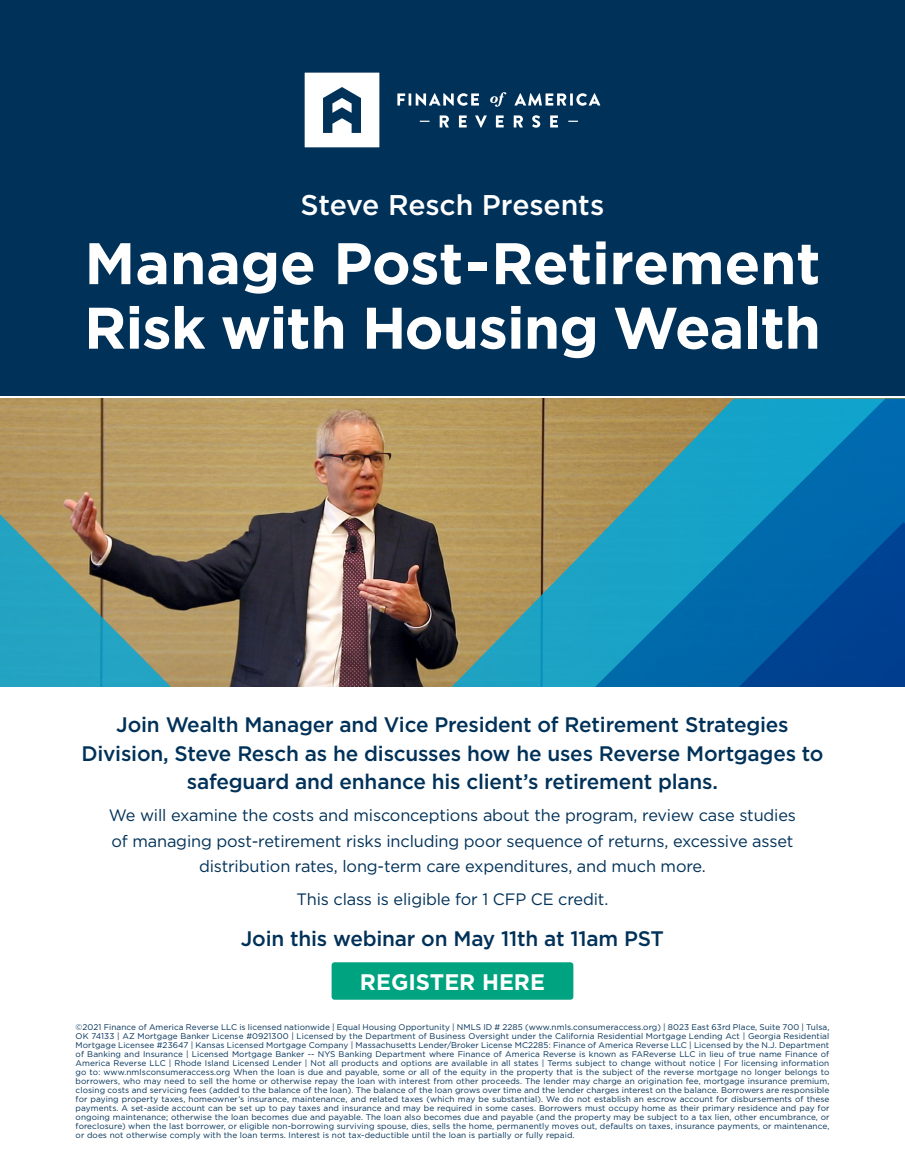
<style>
.page{position:relative;width:905px;height:1175px;background:#fff}
.page>*{position:absolute;margin:0;border:0;box-sizing:border-box;transform-origin:0 0}
.t1{font:700 58.5px/64.5px "Gotham";letter-spacing:-.01em;color:#fff}
.t2{font:500 28.5px "Gotham";letter-spacing:-.005em;color:#fff}
.t3{font:700 22.5px "Gotham";color:#fff}
.t4{font:500 21px/28.5px "Gotham";letter-spacing:-.01em;color:#003158;text-align:center}
.t5{font:16.5px/25.5px "Gotham";letter-spacing:-.01em;color:#003158;text-align:center}
.t6{font:8.25px/9px "Gotham";letter-spacing:.01em;color:#003158;text-align:justify}
</style>
<div class="page">
<img style="left:0;top:399px;width:445px;height:288px">
<div style="left:0;top:0;width:904px;height:396px;background:#003158"></div>
<svg style="left:304px;top:73px;width:75px;height:74px"></svg>
<svg style="left:397px;top:93px;width:82px;height:13px"></svg>
<svg style="left:514px;top:93px;width:86px;height:13px"></svg>
<svg style="left:490px;top:92px;width:16px;height:15px"></svg>
<svg style="left:439px;top:115px;width:10px;height:12px"></svg>
<svg style="left:459px;top:115px;width:7px;height:12px"></svg>
<svg style="left:475px;top:115px;width:12px;height:13px"></svg>
<svg style="left:496px;top:115px;width:7px;height:12px"></svg>
<svg style="left:513px;top:115px;width:10px;height:12px"></svg>
<svg style="left:532px;top:115px;width:8px;height:13px"></svg>
<svg style="left:550px;top:115px;width:8px;height:12px"></svg>
<div style="left:331px;top:962px;width:242px;height:37px;background:#00a37f;border-radius:3px"></div>
<svg style="left:445px;top:399px;width:143px;height:288px;background:#8d9671"></svg>
<svg style="left:588px;top:399px;width:316px;height:288px;background:#1c7ba7"></svg>
<svg style="left:0;top:514px;width:177px;height:173px;background:#5c8d88"></svg>
<p class="t2" style="left:300px;top:186px;width:305px">Steve Resch Presents</p>
<p class="t1" style="left:84px;top:231px;width:738px">Manage Post-Retirement<br>Risk with Housing Wealth</p>
<p class="t4" style="left:81px;top:710px;width:743px">Join Wealth Manager and Vice President of Retirement Strategies<br>Division, Steve Resch as he discusses how he uses Reverse Mortgages to safeguard and enhance his client’s retirement plans.</p>
<p class="t5" style="left:109px;top:802px;width:688px">We will examine the costs and misconceptions about the program, review case studies of managing post-retirement risks including poor sequence of returns, excessive asset distribution rates, long-term care expenditures, and much more.</p>
<p class="t5" style="left:296px;top:885px;width:313px">This class is eligible for 1 CFP CE credit.</p>
<p class="t4" style="left:241px;top:924px;width:424px">Join this webinar on May 11th at 11am PST</p>
<p class="t3" style="left:360px;top:967px;width:186px">REGISTER HERE</p>
<p class="t6" style="left:76px;top:1022px;width:755px">©2021 Finance of America Reverse LLC is licensed nationwide | Equal Housing Opportunity | NMLS ID # 2285 (www.nmls.consumeraccess.org) | 8023 East 63rd Place, Suite 700 | Tulsa, OK 74133 | AZ Mortgage Banker License #0921300 | Licensed by the Department of Business Oversight under the California Residential Mortgage Lending Act | Georgia Residential Mortgage Licensee #23647 | Kansas Licensed Mortgage Company | Massachusetts Lender/Broker License MC2285: Finance of America Reverse LLC | Licensed by the N.J. Department of Banking and Insurance | Licensed Mortgage Banker -- NYS Banking Department where Finance of America Reverse is known as FAReverse LLC in lieu of true name Finance of America Reverse LLC | Rhode Island Licensed Lender | Not all products and options are available in all states | Terms subject to change without notice | For licensing information go to: www.nmlsconsumeraccess.org When the loan is due and payable, some or all of the equity in the property that is the subject of the reverse mortgage no longer belongs to borrowers, who may need to sell the home or otherwise repay the loan with interest from other proceeds. The lender may charge an origination fee, mortgage insurance premium, closing costs and servicing fees (added to the balance of the loan). The balance of the loan grows over time and the lender charges interest on the balance. Borrowers are responsible for paying property taxes, homeowner’s insurance, maintenance, and related taxes (which may be substantial). We do not establish an escrow account for disbursements of these payments. A set-aside account can be set up to pay taxes and insurance and may be required in some cases. Borrowers must occupy home as their primary residence and pay for ongoing maintenance; otherwise the loan becomes due and payable. The loan also becomes due and payable (and the property may be subject to a tax lien, other encumbrance, or foreclosure) when the last borrower, or eligible non-borrowing surviving spouse, dies, sells the home, permanently moves out, defaults on taxes, insurance payments, or maintenance, or does not otherwise comply with the loan terms. Interest is not tax-deductible until the loan is partially or fully repaid.</p>
</div>
